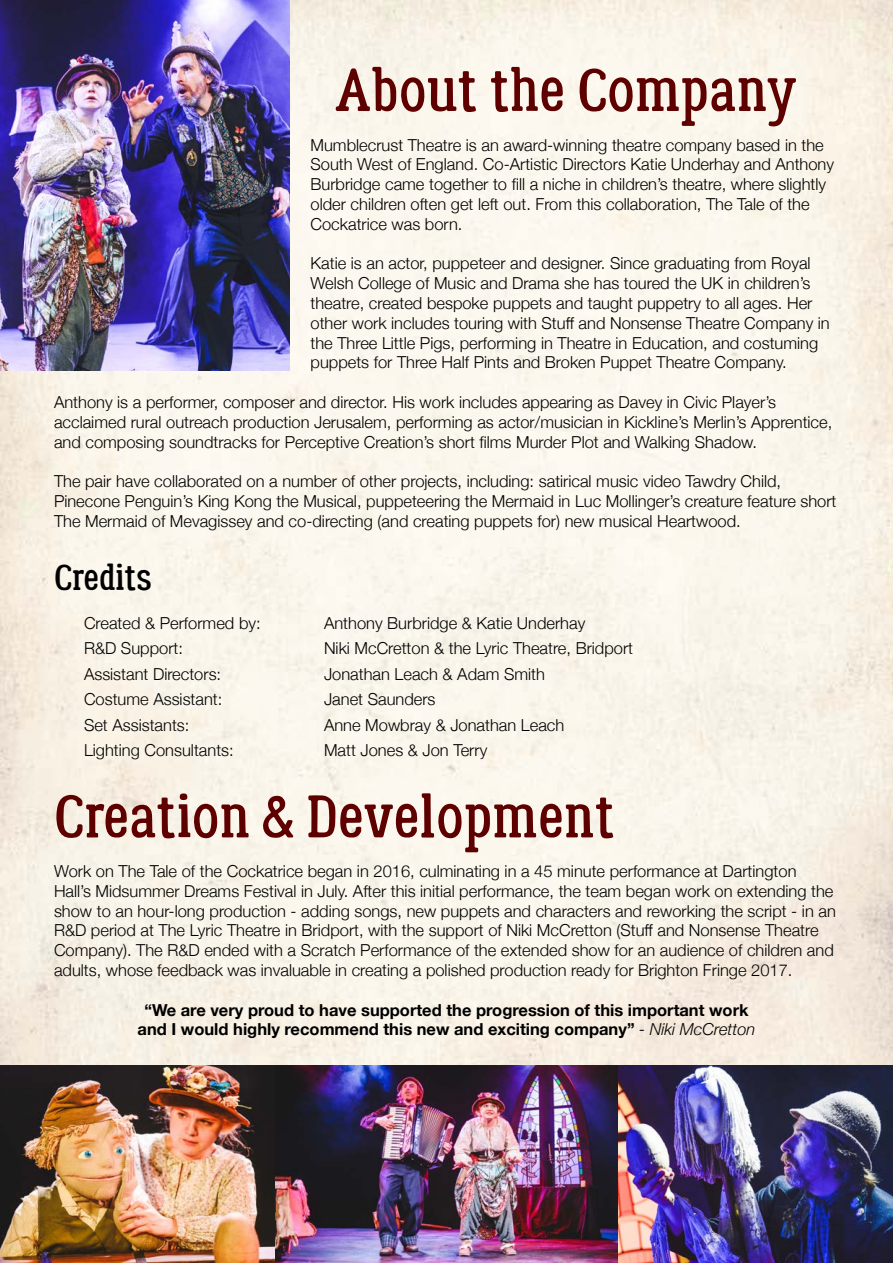
<style>
.page{position:relative;width:893px;height:1263px;background:#fff}
.page>*{position:absolute;margin:0;border:0;box-sizing:border-box;transform-origin:0 0}
.Goudy_40_Red{font:60px "Lumberjack";color:#5f0000}
.Helv_12{font:36px "Lumberjack";color:#000}
.Helv_12-2{font:300 16.5px/19.8px "Helvetica Neue";color:#000}
.Helv_12_Indent{font:300 16.5px "Helvetica Neue";color:#000}
.Helv_12-3{font:700 16.5px "Helvetica Neue";color:#000}
.s1{font-weight:300;font-style:italic}
</style>
<div class="page">
<img style="left:275px;top:1065px;width:618px;height:198px">
<img style="left:0;top:0;width:290px;height:371px">
<img style="left:0;top:1065px;width:275px;height:198px">
<p class="Goudy_40_Red" style="left:335px;top:53px;width:463px">About the Company</p>
<p class="Helv_12-2" style="left:310px;top:134px;width:525px">Mumblecrust Theatre is an award-winning theatre company based in the South West of England. Co-Artistic Directors Katie Underhay and Anthony Burbridge came together to fill a niche in children’s theatre, where slightly older children often get left out. From this collaboration, The Tale of the Cockatrice was born.</p>
<p class="Helv_12-2" style="left:310px;top:252px;width:521px">Katie is an actor, puppeteer and designer. Since graduating from Royal Welsh College of Music and Drama she has toured the UK in children’s theatre, created bespoke puppets and taught puppetry to all ages. Her other work includes touring with Stuff and Nonsense Theatre Company in the Three Little Pigs, performing in Theatre in Education, and costuming puppets for Three Half Pints and Broken Puppet Theatre Company.</p>
<p class="Helv_12-2" style="left:54px;top:391px;width:780px">Anthony is a performer, composer and director. His work includes appearing as Davey in Civic Player’s acclaimed rural outreach production Jerusalem, performing as actor/musician in Kickline’s Merlin’s Apprentice, and composing soundtracks for Perceptive Creation’s short films Murder Plot and Walking Shadow.</p>
<p class="Helv_12-2" style="left:54px;top:470px;width:784px">The pair have collaborated on a number of other projects, including: satirical music video Tawdry Child,<br>Pinecone Penguin’s King Kong the Musical, puppeteering the Mermaid in Luc Mollinger’s creature feature short<br>The Mermaid of Mevagissey and co-directing (and creating puppets for) new musical Heartwood.</p>
<p class="Helv_12" style="left:54px;top:555px;width:99px">Credits</p>
<p class="Helv_12_Indent" style="left:84px;top:610px;width:178px">Created &amp; Performed by:</p>
<p class="Helv_12_Indent" style="left:324px;top:610px;width:263px">Anthony Burbridge &amp; Katie Underhay</p>
<p class="Helv_12_Indent" style="left:84px;top:635px;width:101px">R&amp;D Support:</p>
<p class="Helv_12_Indent" style="left:324px;top:635px;width:311px">Niki McCretton &amp; the Lyric Theatre, Bridport</p>
<p class="Helv_12_Indent" style="left:84px;top:661px;width:139px">Assistant Directors:</p>
<p class="Helv_12_Indent" style="left:324px;top:661px;width:222px">Jonathan Leach &amp; Adam Smith</p>
<p class="Helv_12_Indent" style="left:84px;top:686px;width:140px">Costume Assistant:</p>
<p class="Helv_12_Indent" style="left:324px;top:686px;width:113px">Janet Saunders</p>
<p class="Helv_12_Indent" style="left:84px;top:712px;width:107px">Set Assistants:</p>
<p class="Helv_12_Indent" style="left:324px;top:712px;width:242px">Anne Mowbray &amp; Jonathan Leach</p>
<p class="Helv_12_Indent" style="left:84px;top:737px;width:151px">Lighting Consultants:</p>
<p class="Helv_12_Indent" style="left:324px;top:737px;width:165px">Matt Jones &amp; Jon Terry</p>
<p class="Goudy_40_Red" style="left:54px;top:780px;width:562px">Creation &amp; Development</p>
<p class="Helv_12-2" style="left:54px;top:860px;width:783px">Work on The Tale of the Cockatrice began in 2016, culminating in a 45 minute performance at Dartington Hall’s Midsummer Dreams Festival in July. After this initial performance, the team began work on extending the show to an hour-long production - adding songs, new puppets and characters and reworking the script - in an R&amp;D period at The Lyric Theatre in Bridport, with the support of Niki McCretton (Stuff and Nonsense Theatre Company). The R&amp;D ended with a Scratch Performance of the extended show for an audience of children and adults, whose feedback was invaluable in creating a polished production ready for Brighton Fringe 2017.</p>
<p class="Helv_12-3" style="left:144px;top:997px;width:606px">“We are very proud to have supported the progression of this important work</p>
<p class="Helv_12-3" style="left:138px;top:1016px;width:619px">and I would highly recommend this new and exciting company” <span class="s1">- Niki McCretton</span></p>
</div>
